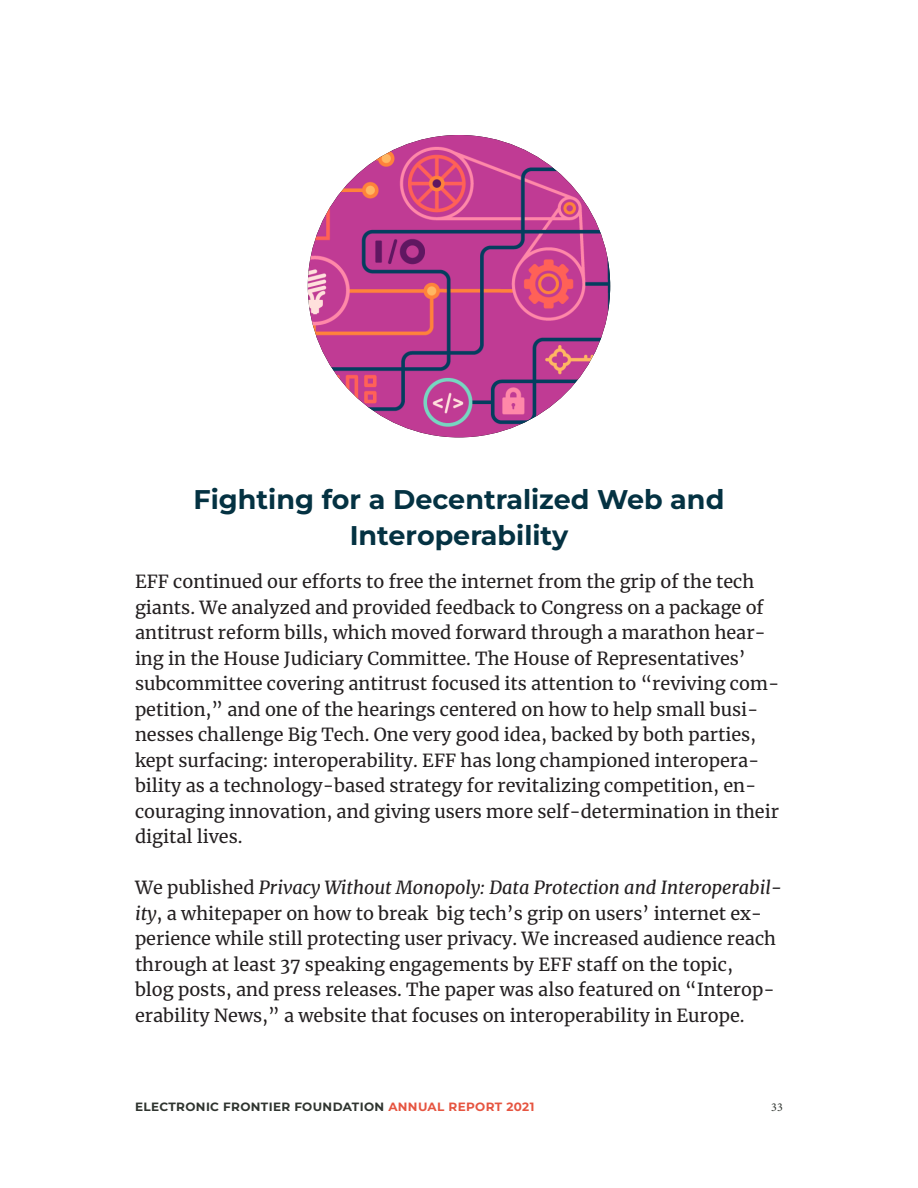
<style>
.page{position:relative;width:918px;height:1188px;background:#fff}
.page>*{position:absolute;margin:0;border:0;box-sizing:border-box;transform-origin:0 0}
.ISSUES_Head_2{font:100 27px/36px "Montserrat";color:#043242;text-align:center}
.BODY1{font:18px/25.5px "Merriweather";color:#231f20}
.t1{font:100 12px "Montserrat";letter-spacing:.03em;color:#303530}
.t2{font:12px "Minion Pro";color:#303530}
.s1{font-style:italic}
.s2{color:#e65541}
</style>
<div class="page">
<img style="left:308px;top:135px;width:302px;height:302px;border-radius:151px">
<p class="ISSUES_Head_2" style="left:194px;top:480px;width:532px">Fighting for a Decentralized Web and<br>Interoperability</p>
<p class="BODY1" style="left:135px;top:568px;width:646px">EFF continued our efforts to free the internet from the grip of the tech giants. We analyzed and provided feedback to Congress on a package of antitrust reform bills, which moved forward through a marathon hear&shy;ing in the House Judiciary Committee. The House of Representatives’ subcommittee covering antitrust focused its attention to “reviving com&shy;petition,” and one of the hearings centered on how to help small busi&shy;nesses challenge Big Tech. One very good idea, backed by both parties, kept surfacing: interoperability. EFF has long championed interopera&shy;bility as a technology-based strategy for revitalizing competition, en&shy;couraging innovation, and giving users more self-determination in their digital lives.</p>
<p class="BODY1" style="left:135px;top:874px;width:649px">We published <span class="s1">Privacy Without Monopoly: Data Protection and Interoperabil&shy;ity</span>, a whitepaper on how to break big tech’s grip on users’ internet ex&shy;perience while still protecting user privacy. We increased audience reach through at least 37 speaking engagements by EFF staff on the topic,<br>blog posts, and press releases. The paper was also featured on “Interop&shy;erability News,” a website that focuses on interoperability in Europe.</p>
<p class="t1" style="left:135px;top:1099px;width:401px">ELECTRONIC FRONTIER FOUNDATION <span class="s2">ANNUAL REPORT 2021</span></p>
<p class="t2" style="left:771px;top:1099px;width:13px">33</p>
</div>
